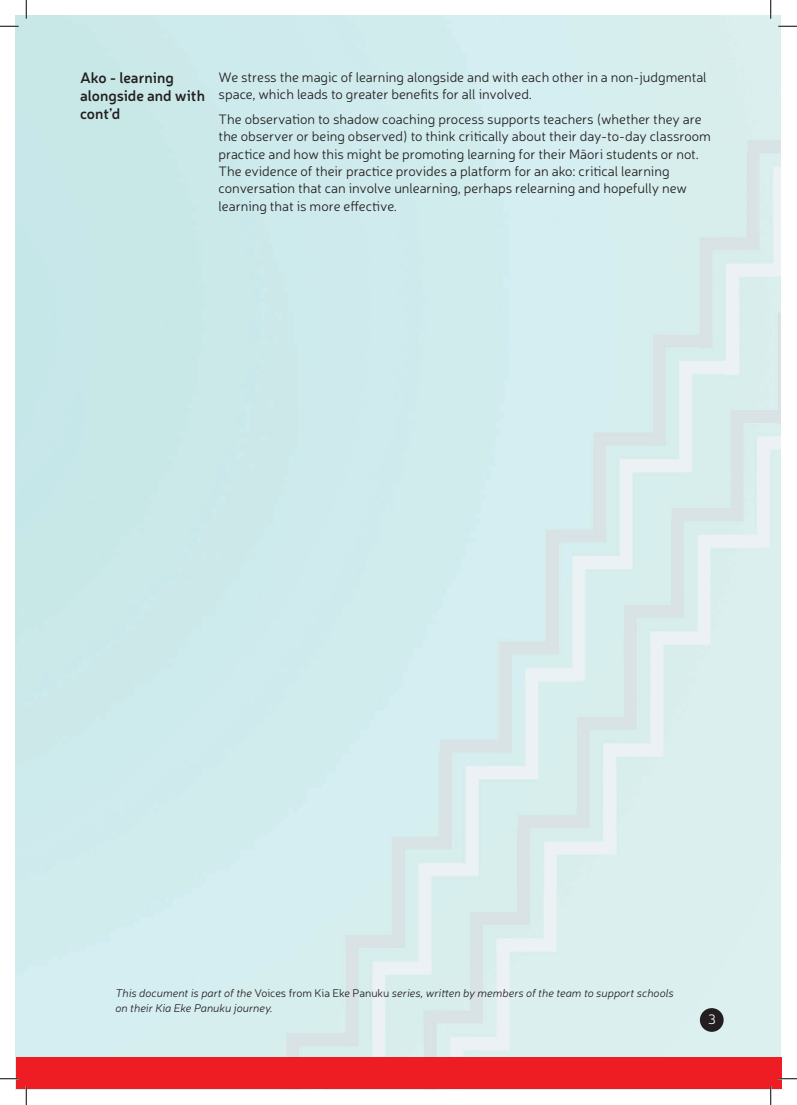
<style>
.page{position:relative;width:797px;height:1105px;background:#fff}
.page>*{position:absolute;margin:0;border:0;box-sizing:border-box;transform-origin:0 0}
.t1{font:600 15px/18px "Neris";color:#231f20}
.t2{font:300 13.75px/17.4px "Neris";color:#231f20}
.t3{font:300 13.75px "Neris";color:#fff}
.t4{font:italic 300 11.25px/15px "Neris";color:#231f20}
.s1{font-style:normal}
</style>
<div class="page">
<img style="left:16px;top:16px;width:764px;height:1041px">
<div style="left:16px;top:1057px;width:765px;height:32px;background:#ee1d23"></div>
<div style="left:700px;top:1008px;width:23px;height:24px;background:#231f20;border-radius:50%"></div>
<svg style="left:0;top:25px;width:19px;height:2px"></svg>
<svg style="left:778px;top:25px;width:19px;height:2px"></svg>
<svg style="left:0;top:1078px;width:19px;height:1px"></svg>
<svg style="left:778px;top:1078px;width:19px;height:1px"></svg>
<svg style="left:25px;top:0;width:2px;height:19px"></svg>
<svg style="left:25px;top:1086px;width:2px;height:19px"></svg>
<svg style="left:770px;top:0;width:1px;height:19px"></svg>
<svg style="left:770px;top:1086px;width:1px;height:19px"></svg>
<p class="t1" style="left:80px;top:68px;width:126px">Ako - learning alongside and with cont’d</p>
<p class="t2" style="left:219px;top:68px;width:489px">We stress the magic of learning alongside and with each other in a non-judgmental space, which leads to greater benefits for all involved.</p>
<p class="t2" style="left:219px;top:110px;width:494px">The observation to shadow coaching process supports teachers (whether they are the observer or being observed) to think critically about their day-to-day classroom practice and how this might be promoting learning for their Māori students or not.<br>The evidence of their practice provides a platform for an ako: critical learning conversation that can involve unlearning, perhaps relearning and hopefully new learning that is more effective.</p>
<p class="t4" style="left:115px;top:985px;width:560px">This document is part of the <span class="s1">Voices from Kia Eke Panuku</span> series, written by members of the team to support schools on their Kia Eke Panuku journey.</p>
<p class="t3" style="left:708px;top:1010px;width:9px">3</p>
</div>
